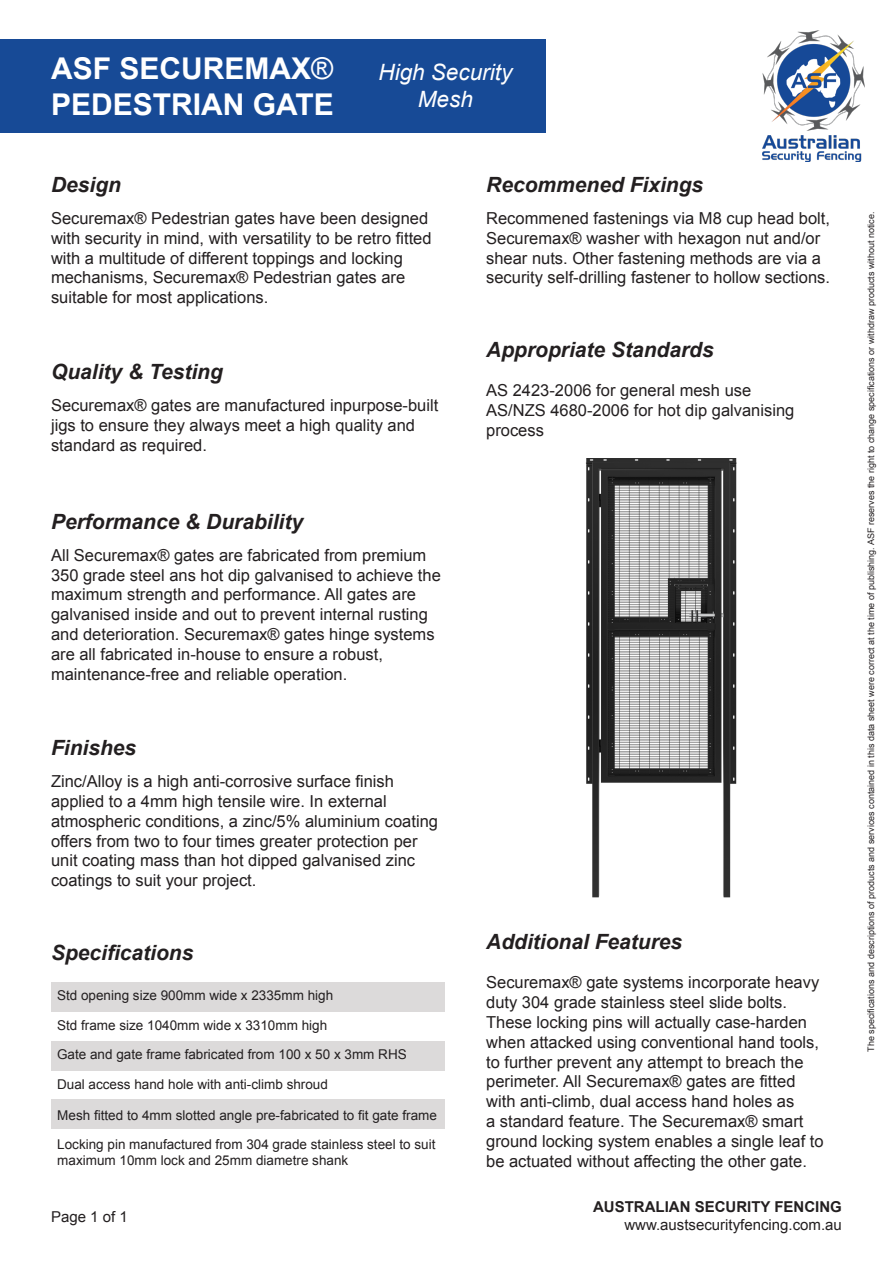
<style>
.page{position:relative;width:893px;height:1263px;background:#fff}
.page>*{position:absolute;margin:0;border:0;box-sizing:border-box;transform-origin:0 0}
.t1{font:700 30px/36px "Arial";color:#fff}
.t2{font:italic 22.5px/27px "Arial";color:#fff;text-align:center}
.t3{font:italic 700 21px "Arial";color:#231f20}
.t4{font:16.5px/19.8px "Arial";color:#231f20}
.t5{font:15px "Arial";color:#231f20}
.t6{font:700 15px "Arial";color:#231f20}
.t7{font:13.5px/16.2px "Arial";color:#231f20}
.t8{font:9px "Arial";color:#231f20}
.s1{font-weight:400}
</style>
<div class="page">
<img style="left:586px;top:458px;width:151px;height:440px">
<div style="left:51px;top:982px;width:394px;height:29px;background:#dcdada"></div>
<div style="left:51px;top:1100px;width:394px;height:29px;background:#dcdada"></div>
<div style="left:51px;top:1041px;width:394px;height:29px;background:#dcdada"></div>
<div style="left:0;top:39px;width:545px;height:94px;background:#174a96"></div>
<img style="left:762px;top:30px;width:103px;height:132px">
<p class="t1" style="left:51px;top:51px;width:284px">ASF SECUREMAX<span class="s1">®<br></span>PEDESTRIAN GATE</p>
<p class="t2" style="left:378px;top:59px;width:135px">High Security<br>Mesh</p>
<p class="t3" style="left:51px;top:171px;width:72px">Design</p>
<p class="t4" style="left:51px;top:208px;width:382px">Securemax® Pedestrian gates have been designed with security in mind, with versatility to be retro fitted with a multitude of different toppings and locking mechanisms, Securemax® Pedestrian gates are suitable for most applications.</p>
<p class="t3" style="left:51px;top:358px;width:173px">Quality &amp; Testing</p>
<p class="t4" style="left:51px;top:396px;width:389px">Securemax® gates are manufactured inpurpose-built jigs to ensure they always meet a high quality and standard as required.</p>
<p class="t3" style="left:51px;top:508px;width:254px">Performance &amp; Durability</p>
<p class="t4" style="left:51px;top:545px;width:391px">All Securemax® gates are fabricated from premium 350 grade steel ans hot dip galvanised to achieve the maximum strength and performance. All gates are galvanised inside and out to prevent internal rusting and deterioration. Securemax® gates hinge systems are all fabricated in-house to ensure a robust, maintenance-free and reliable operation.</p>
<p class="t3" style="left:51px;top:734px;width:87px">Finishes</p>
<p class="t4" style="left:51px;top:772px;width:388px">Zinc/Alloy is a high anti-corrosive surface finish applied to a 4mm high tensile wire. In external atmospheric conditions, a zinc/5% aluminium coating offers from two to four times greater protection per unit coating mass than hot dipped galvanised zinc coatings to suit your project.</p>
<p class="t3" style="left:51px;top:939px;width:144px">Specifications</p>
<p class="t7" style="left:57px;top:987px;width:278px">Std opening size 900mm wide x 2335mm high</p>
<p class="t7" style="left:57px;top:1017px;width:272px">Std frame size 1040mm wide x 3310mm high</p>
<p class="t7" style="left:57px;top:1046px;width:351px">Gate and gate frame fabricated from 100 x 50 x 3mm RHS</p>
<p class="t7" style="left:57px;top:1076px;width:272px">Dual access hand hole with anti-climb shroud</p>
<p class="t7" style="left:57px;top:1107px;width:381px">Mesh fitted to 4mm slotted angle pre-fabricated to fit gate frame</p>
<p class="t7" style="left:57px;top:1136px;width:380px">Locking pin manufactured from 304 grade stainless steel to suit maximum 10mm lock and 25mm diametre shank</p>
<p class="t5" style="left:51px;top:1207px;width:78px">Page 1 of 1</p>
<p class="t3" style="left:486px;top:171px;width:219px">Recommened Fixings</p>
<p class="t4" style="left:486px;top:208px;width:345px">Recommened fastenings via M8 cup head bolt, Securemax® washer with hexagon nut and/or shear nuts. Other fastening methods are via a security self-drilling fastener to hollow sections.</p>
<p class="t3" style="left:486px;top:336px;width:229px">Appropriate Standards</p>
<p class="t4" style="left:486px;top:381px;width:267px">AS 2423-2006 for general mesh use</p>
<p class="t4" style="left:486px;top:401px;width:310px">AS/NZS 4680-2006 for hot dip galvanising process</p>
<p class="t3" style="left:486px;top:928px;width:198px">Additional Features</p>
<p class="t4" style="left:486px;top:973px;width:339px">Securemax® gate systems incorporate heavy duty 304 grade stainless steel slide bolts.<br>These locking pins will actually case-harden when attacked using conventional hand tools, to further prevent any attempt to breach the perimeter. All Securemax® gates are fitted with anti-climb, dual access hand holes as<br>a standard feature. The Securemax® smart ground locking system enables a single leaf to be actuated without affecting the other gate.</p>
<p class="t6" style="left:593px;top:1197px;width:250px">AUSTRALIAN SECURITY FENCING</p>
<p class="t5" style="left:624px;top:1215px;width:219px">www.austsecurityfencing.com.au</p>
<p class="t8" style="left:865px;top:1051px;width:841px;rotate:-90deg">The specifications and descriptions of products and services contained in this data sheet were correct at the time of publishing. ASF reserves the right to change specifications or withdraw products without notice.</p>
</div>
